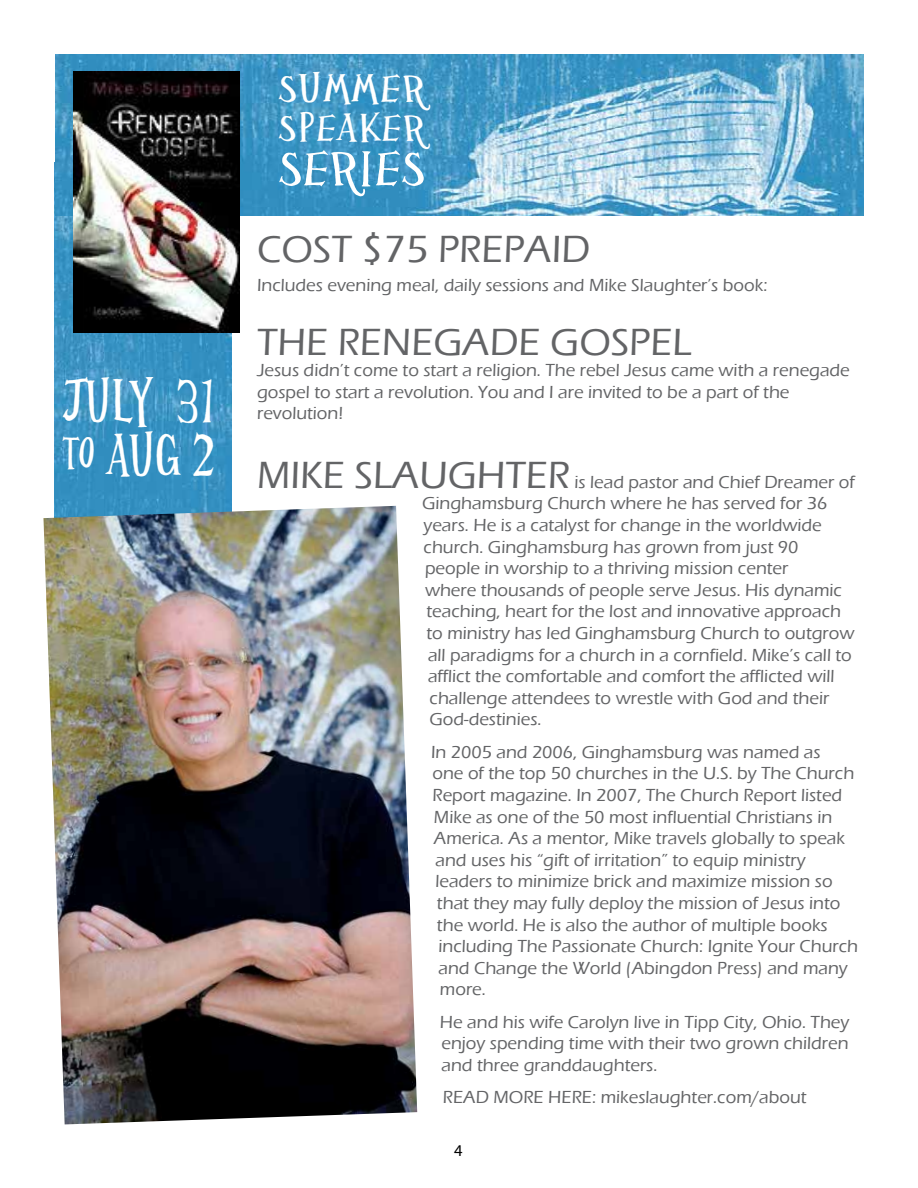
<style>
.page{position:relative;width:918px;height:1188px;background:#fff}
.page>*{position:absolute;margin:0;border:0;box-sizing:border-box;transform-origin:0 0}
.t1{font:66px/54px "HPPSG";color:#fff;scale:.75 1}
.t2{font:57px "HPPSG";letter-spacing:.01em;color:#fff}
.t3{font:45px "HPPSG";letter-spacing:.035em;color:#fff}
.t4{font:43.5px "HPPSG";letter-spacing:.035em;color:#fff}
.t5{font:500 39px "Eras ITC";color:#636466}
.t6{font:500 18px/21.6px "Eras ITC";color:#636466}
.t7{font:16.5px "Myriad Pro";color:#000}
.s1{font-size:51.9px}
.s2{font-size:39px}
</style>
<div class="page">
<img style="left:54px;top:162px;width:178px;height:344px">
<img style="left:56px;top:54px;width:808px;height:162px">
<img style="left:73px;top:71px;width:166px;height:262px">
<img style="left:43px;top:506px;width:374px;height:618px">
<h1 class="t1" style="left:63px;top:375px;width:206px">JULY 31<br><span class="s1">TO</span> AUG 2</h1>
<h3 class="t3" style="left:279px;top:56px;width:147px">SUMMER</h3>
<h3 class="t4" style="left:279px;top:96px;width:147px">SPEAKER</h3>
<h2 class="t2" style="left:279px;top:127px;width:146px">SERIES</h2>
<h3 class="t5" style="left:257px;top:227px;width:335px">COST $75 PREPAID</h3>
<p class="t6" style="left:257px;top:274px;width:512px">Includes evening meal, daily sessions and Mike Slaughter’s book:</p>
<h3 class="t5" style="left:257px;top:320px;width:436px">THE RENEGADE GOSPEL</h3>
<p class="t6" style="left:257px;top:360px;width:594px">Jesus didn’t come to start a religion. The rebel Jesus came with a renegade gospel to start a revolution. You and I are invited to be a part of the revolution!</p>
<p class="t6" style="left:257px;top:471px;width:599px"><span class="s2">MIKE SLAUGHTER</span> is lead pastor and Chief Dreamer of</p>
<p class="t6" style="left:422px;top:493px;width:407px">Ginghamsburg Church where he has served for 36</p>
<p class="t6" style="left:424px;top:514px;width:400px">years. He is a catalyst for change in the worldwide</p>
<p class="t6" style="left:424px;top:536px;width:377px">church. Ginghamsburg has grown from just 90</p>
<p class="t6" style="left:425px;top:558px;width:365px">people in worship to a thriving mission center</p>
<p class="t6" style="left:425px;top:579px;width:419px">where thousands of people serve Jesus. His dynamic</p>
<p class="t6" style="left:427px;top:601px;width:416px">teaching, heart for the lost and innovative approach</p>
<p class="t6" style="left:427px;top:622px;width:430px">to ministry has led Ginghamsburg Church to outgrow</p>
<p class="t6" style="left:428px;top:644px;width:425px">all paradigms for a church in a cornfield. Mike’s call to</p>
<p class="t6" style="left:428px;top:666px;width:408px">afflict the comfortable and comfort the afflicted will</p>
<p class="t6" style="left:430px;top:687px;width:401px">challenge attendees to wrestle with God and their</p>
<p class="t6" style="left:430px;top:709px;width:114px">God-destinies.</p>
<p class="t6" style="left:431px;top:741px;width:391px">In 2005 and 2006, Ginghamsburg was named as</p>
<p class="t6" style="left:432px;top:763px;width:423px">one of the top 50 churches in the U.S. by The Church</p>
<p class="t6" style="left:432px;top:784px;width:411px">Report magazine. In 2007, The Church Report listed</p>
<p class="t6" style="left:434px;top:806px;width:400px">Mike as one of the 50 most influential Christians in</p>
<p class="t6" style="left:434px;top:828px;width:413px">America. As a mentor, Mike travels globally to speak</p>
<p class="t6" style="left:435px;top:849px;width:372px">and uses his “gift of irritation” to equip ministry</p>
<p class="t6" style="left:435px;top:871px;width:399px">leaders to minimize brick and maximize mission so</p>
<p class="t6" style="left:437px;top:892px;width:405px">that they may fully deploy the mission of Jesus into</p>
<p class="t6" style="left:437px;top:914px;width:392px">the world. He is also the author of multiple books</p>
<p class="t6" style="left:438px;top:936px;width:421px">including The Passionate Church: Ignite Your Church</p>
<p class="t6" style="left:438px;top:957px;width:411px">and Change the World (Abingdon Press) and many</p>
<p class="t6" style="left:440px;top:979px;width:47px">more.</p>
<p class="t6" style="left:440px;top:1011px;width:411px;text-align:justify">He and his wife Carolyn live in Tipp City, Ohio. They enjoy spending time with their two grown children and three granddaughters.</p>
<p class="t6" style="left:443px;top:1087px;width:365px">READ MORE HERE: mikeslaughter.com/about</p>
<p class="t7" style="left:454px;top:1141px;width:10px">4</p>
</div>
